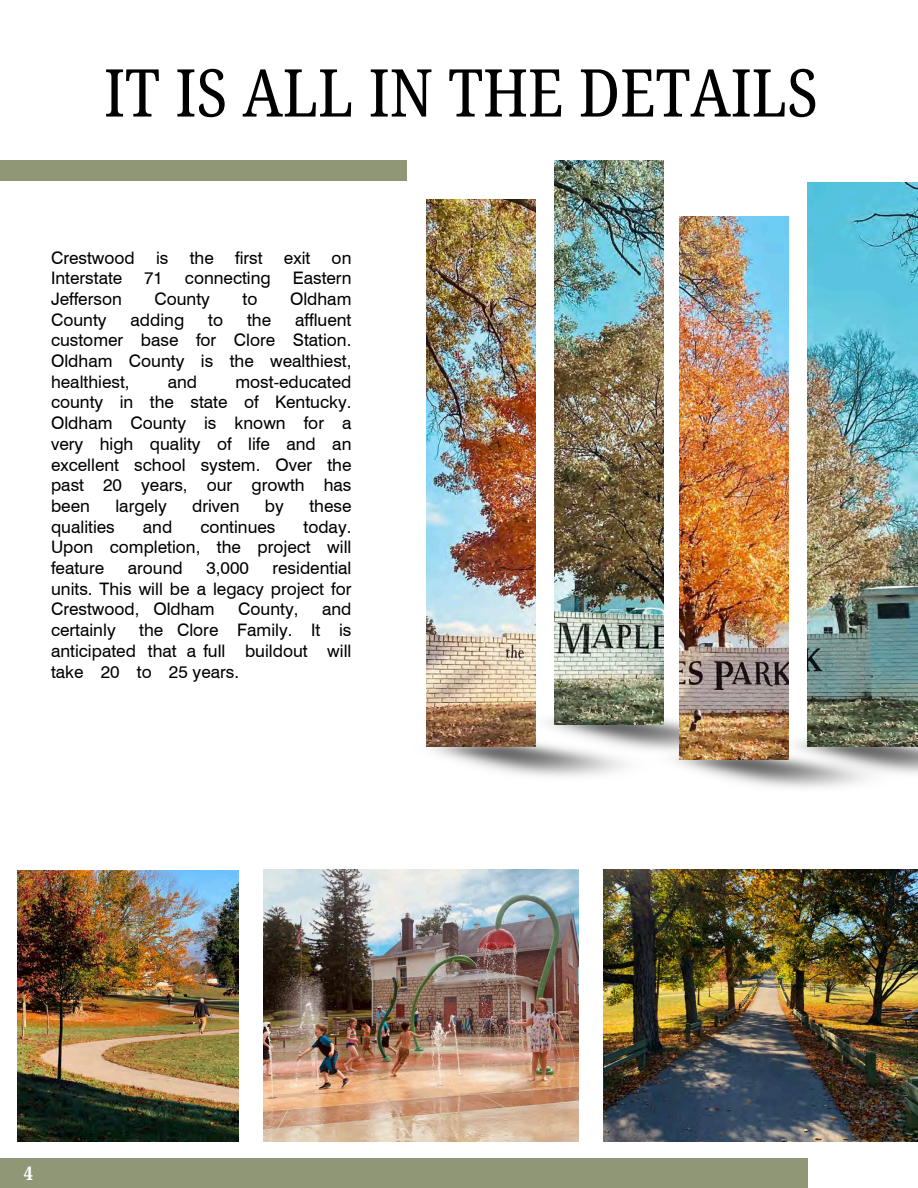
<style>
.page{position:relative;width:918px;height:1188px;background:#fff}
.page>*{position:absolute;margin:0;border:0;box-sizing:border-box;transform-origin:0 0}
.t1{font:66px "Noto Serif Ethiopic Condensed";color:#000}
.t2{font:700 18.75px "Noto Serif Ethiopic Condensed";color:#fff}
.t3{font:17.25px/20.7px "Swiss 721 BT";color:#000;text-align:justify}
</style>
<div class="page">
<div style="left:0;top:161px;width:407px;height:20px;background:#909777"></div>
<div style="left:0;top:1158px;width:808px;height:30px;background:#909777"></div>
<img style="left:264px;top:869px;width:314px;height:273px">
<img style="left:426px;top:746px;width:93px;height:28px">
<img style="left:519px;top:677px;width:161px;height:100px">
<img style="left:646px;top:715px;width:121px;height:71px">
<img style="left:767px;top:701px;width:151px;height:87px">
<img style="left:426px;top:200px;width:109px;height:546px">
<img style="left:555px;top:161px;width:109px;height:563px">
<img style="left:680px;top:217px;width:109px;height:543px">
<img style="left:808px;top:183px;width:109px;height:563px">
<img style="left:603px;top:869px;width:315px;height:273px">
<img style="left:17px;top:870px;width:222px;height:272px">
<p class="t1" style="left:104px;top:46px;width:715px">IT IS ALL IN THE DETAILS</p>
<p class="t3" style="left:51px;top:247px;width:302px">Crestwood is the first exit on<br>Interstate</p>
<p class="t3" style="left:144px;top:268px;width:20px">71</p>
<p class="t3" style="left:185px;top:268px;width:87px">connecting</p>
<p class="t3" style="left:293px;top:268px;width:60px">Eastern</p>
<p class="t3" style="left:51px;top:288px;width:72px">Jefferson</p>
<p class="t3" style="left:154px;top:288px;width:57px">County</p>
<p class="t3" style="left:243px;top:288px;width:16px">to</p>
<p class="t3" style="left:290px;top:288px;width:63px">Oldham</p>
<p class="t3" style="left:51px;top:309px;width:57px">County</p>
<p class="t3" style="left:131px;top:309px;width:55px">adding</p>
<p class="t3" style="left:208px;top:309px;width:16px">to</p>
<p class="t3" style="left:247px;top:309px;width:26px">the</p>
<p class="t3" style="left:51px;top:309px;width:302px;text-indent:244px">affluent customer base for Clore Station.<br>Oldham County is the wealthiest, healthiest,</p>
<p class="t3" style="left:51px;top:371px;width:302px;text-indent:184px">most-educated county in the state of Kentucky.<br>Oldham County is known for a very high quality of life and an excellent school system. Over the past 20 years, our growth has been</p>
<p class="t3" style="left:168px;top:371px;width:31px">and</p>
<p class="t3" style="left:115px;top:495px;width:53px">largely</p>
<p class="t3" style="left:192px;top:495px;width:49px">driven</p>
<p class="t3" style="left:265px;top:495px;width:20px">by</p>
<p class="t3" style="left:309px;top:495px;width:44px">these</p>
<p class="t3" style="left:51px;top:516px;width:302px;text-indent:252px">today.<br>Upon completion, the project will feature</p>
<p class="t3" style="left:51px;top:516px;width:65px">qualities</p>
<p class="t3" style="left:143px;top:516px;width:31px">and</p>
<p class="t3" style="left:200px;top:516px;width:77px">continues</p>
<p class="t3" style="left:51px;top:557px;width:302px;text-indent:221px">residential units. This will be a legacy project for Crestwood, Oldham</p>
<p class="t3" style="left:128px;top:557px;width:56px">around</p>
<p class="t3" style="left:206px;top:557px;width:44px">3,000</p>
<p class="t3" style="left:238px;top:599px;width:62px">County,</p>
<p class="t3" style="left:322px;top:599px;width:31px">and</p>
<p class="t3" style="left:51px;top:619px;width:302px;text-indent:88px">the Clore Family. It is anticipated that a full buildout will take 20 to 25 years.</p>
<p class="t3" style="left:51px;top:619px;width:66px">certainly</p>
<p class="t2" style="left:24px;top:1160px;width:11px">4</p>
</div>
